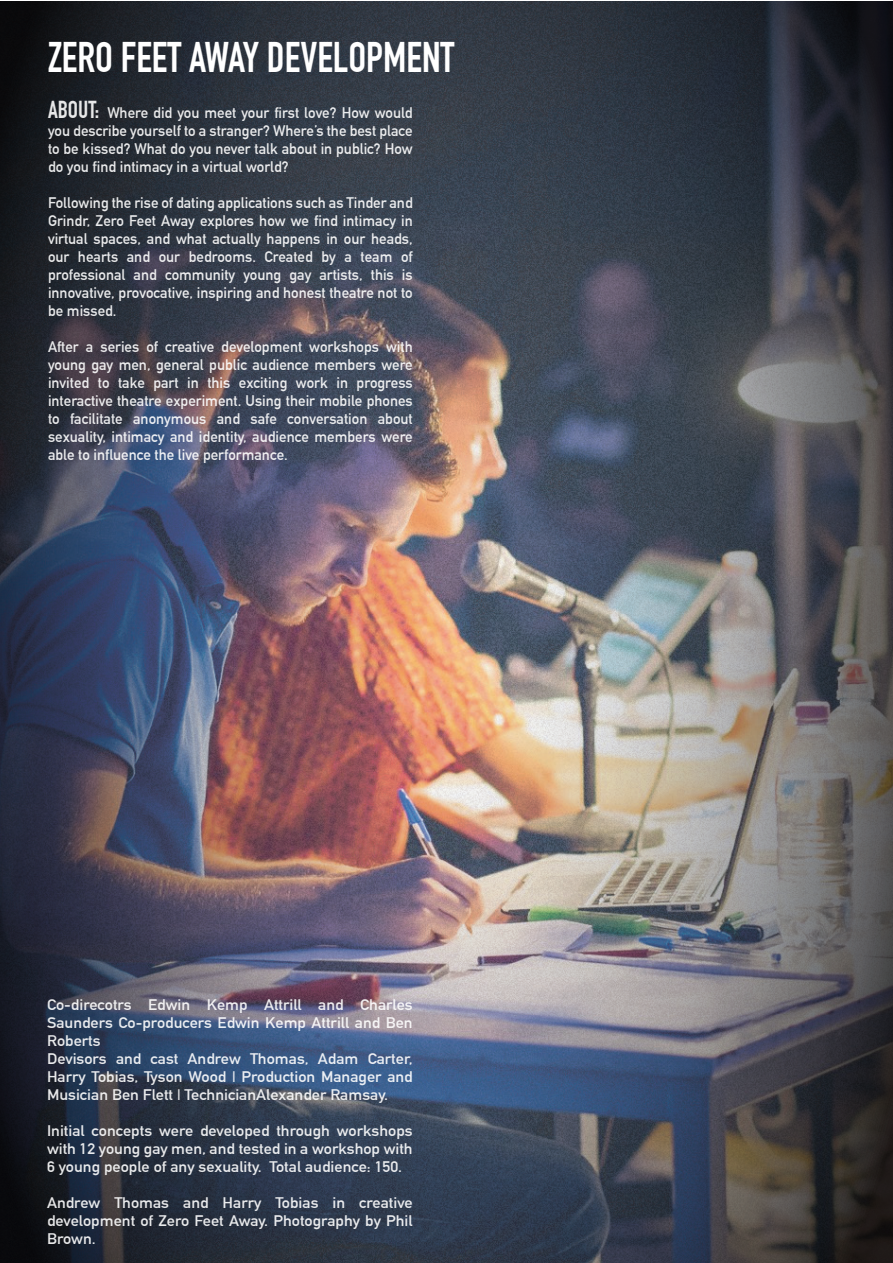
<style>
.page{position:relative;width:893px;height:1263px;background:#fff}
.page>*{position:absolute;margin:0;border:0;box-sizing:border-box;transform-origin:0 0}
.t1{font:700 41.85px "DIN Condensed";color:#fff}
.t2{font:700 15px/18px "DIN Alternate";color:rgb(255 255 255/.9);text-align:justify}
.t3{font:700 15px/18px "DIN Alternate";color:rgb(255 255 255/.9);text-align:justify;scale:1.09 1}
.s1{font-family:"DIN Condensed";font-size:24px}
</style>
<div class="page">
<img style="left:0;top:1px;width:892px;height:1262px">
<h1 class="t1" style="left:48px;top:42px;width:408px">ZERO FEET AWAY DEVELOPMENT</h1>
<p class="t2" style="left:48px;top:103px;width:366px"><span class="s1">ABOUT:</span> Where did you meet your first love? How would you describe yourself to a stranger? Where’s the best place to be kissed? What do you never talk about in public? How do you find intimacy in a virtual world?</p>
<p class="t2" style="left:48px;top:193px;width:366px">Following the rise of dating applications such as Tinder and Grindr, Zero Feet Away explores how we find intimacy in virtual spaces, and what actually happens in our heads, our hearts and our bedrooms. Created by a team of professional and community young gay artists, this is innovative, provocative, inspiring and honest theatre not to be missed.</p>
<p class="t2" style="left:48px;top:337px;width:366px">After a series of creative development workshops with young gay men, general public audience members were invited to take part in this exciting work in progress interactive theatre experiment. Using their mobile phones to facilitate anonymous and safe conversation about sexuality, intimacy and identity, audience members were able to influence the live performance.</p>
<p class="t3" style="left:47px;top:996px;width:337px;text-align:left">Co-direcotrs Edwin Kemp Attrill and Charles Saunders Co-producers Edwin Kemp Attrill and Ben Roberts<br>Devisors and cast Andrew Thomas, Adam Carter, Harry Tobias, Tyson Wood | Production Manager and Musician Ben Flett | TechnicianAlexander Ramsay.</p>
<p class="t3" style="left:47px;top:1122px;width:337px">Initial concepts were developed through workshops with 12 young gay men, and tested in a workshop with 6 young people of any sexuality. Total audience: 150.</p>
<p class="t3" style="left:47px;top:1194px;width:337px">Andrew Thomas and Harry Tobias in creative development of Zero Feet Away. Photography by Phil Brown.</p>
</div>
